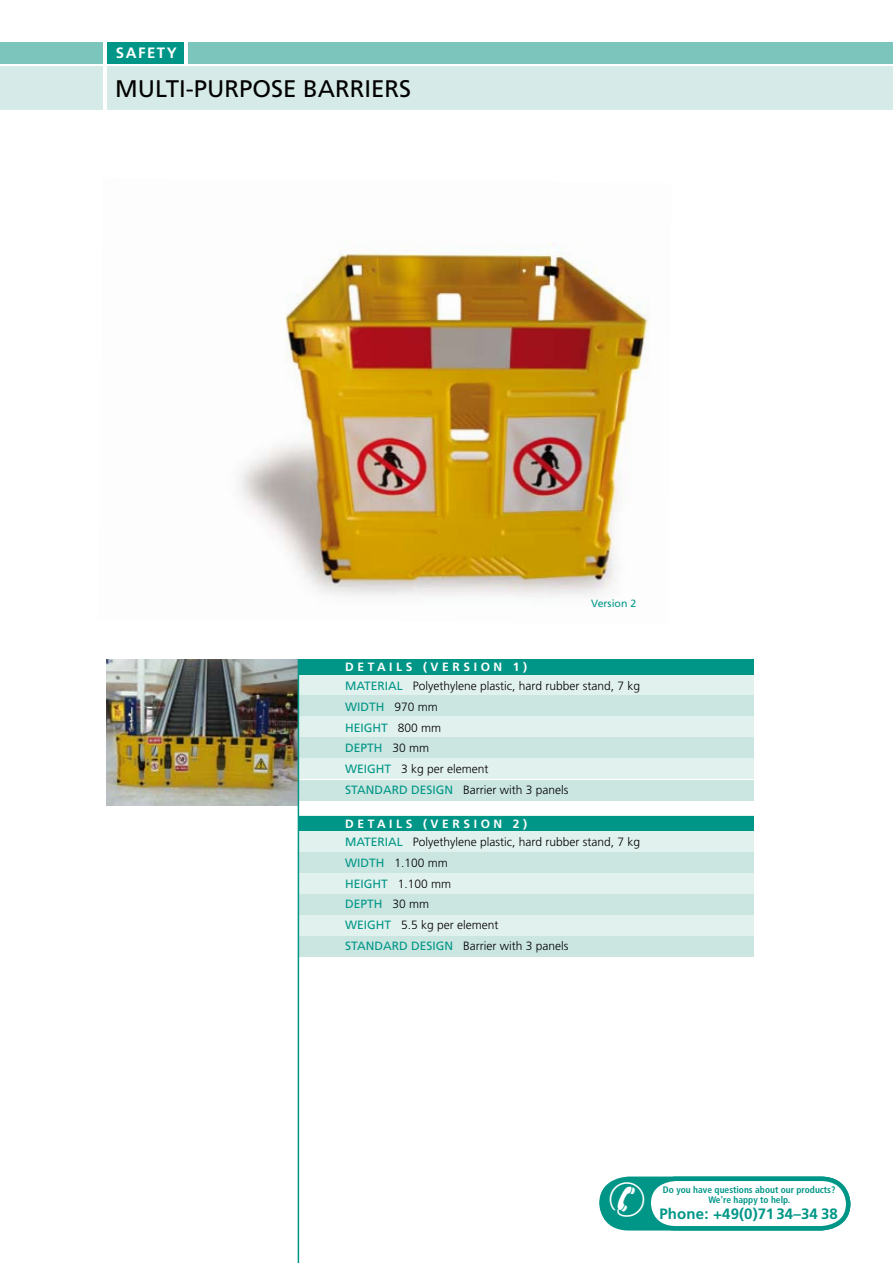
<style>
.page{position:relative;width:893px;height:1263px;background:#fff}
.page>*{position:absolute;margin:0;border:0;box-sizing:border-box;transform-origin:0 0}
.t1{font:24px "Frutiger";color:#000}
.t2{font:700 15px "Frutiger";letter-spacing:.01em;color:#009687}
.t3{font:700 15px "Frutiger";letter-spacing:.1em;color:#fff}
.t4{font:300 12px/20.7px "Frutiger";color:#000}
.t5{font:700 12px "Frutiger";letter-spacing:.3em;color:#fff}
.t6{font:12px "Frutiger";color:#009687}
.t7{font:10.5px "Frutiger";color:#009687}
.t8{font:700 condensed 9.45px/10.5px "Frutiger";color:#009687;text-align:center}
.s1{font-weight:400;color:#009687}
.s2{font-weight:700;color:#fff}
</style>
<div class="page">
<img style="left:106px;top:659px;width:192px;height:146px">
<div style="left:298px;top:816px;width:455px;height:139px;background:#e1f1ed"></div>
<div style="left:298px;top:936px;width:455px;height:20px;background:#cbe6e1"></div>
<div style="left:298px;top:894px;width:455px;height:20px;background:#cbe6e1"></div>
<div style="left:298px;top:816px;width:455px;height:16px;background:#009687"></div>
<div style="left:298px;top:831px;width:455px;height:21px;background:#e1f1ed"></div>
<div style="left:298px;top:852px;width:455px;height:20px;background:#cbe6e1"></div>
<div style="left:298px;top:659px;width:455px;height:120px;background:#e1f1ed"></div>
<div style="left:298px;top:737px;width:455px;height:21px;background:#cbe6e1"></div>
<div style="left:298px;top:659px;width:455px;height:16px;background:#009687"></div>
<div style="left:298px;top:695px;width:455px;height:21px;background:#cbe6e1"></div>
<div style="left:0;top:42px;width:893px;height:21px;background:#7bc5bc"></div>
<div style="left:0;top:67px;width:893px;height:43px;background:#d6ebe7"></div>
<img style="left:240px;top:243px;width:409px;height:354px">
<div style="left:106px;top:42px;width:80px;height:21px;background:#009687"></div>
<hr style="left:185px;top:39px;width:3px;height:27px;background:#fff">
<hr style="left:103px;top:39px;width:3px;height:91px;background:#fff">
<div style="left:298px;top:780px;width:455px;height:20px;background:#cbe6e1"></div>
<hr style="left:298px;top:659px;width:1px;height:604px;background:#009687">
<svg style="left:599px;top:1176px;width:252px;height:55px"></svg>
<p class="t3" style="left:116px;top:44px;width:62px">SAFETY</p>
<h1 class="t1" style="left:115px;top:74px;width:298px">M ULTI-PURPOSE BARRIERS</h1>
<p class="t5" style="left:345px;top:660px;width:183px">DETAILS (VERSION 1)</p>
<p class="t7" style="left:591px;top:598px;width:47px">VERSION 2</p>
<p class="t4" style="left:345px;top:676px;width:296px"><span class="s1">MATERIAL</span> Polyethylene plastic, hard rubber stand, 7 kg<br><span class="s1">WIDTH</span> 970 mm<br><span class="s1">HEIGHT</span> 800 mm<br><span class="s1">DEPTH</span> 30 mm<br><span class="s1">WEIGHT</span> 3 kg per element<br><span class="s1">STANDARD</span></p>
<p class="t6" style="left:411px;top:782px;width:8px">DESIG</p>
<p class="t4" style="left:444px;top:779px;width:126px"><span class="s1">N</span> Barrier with 3 panels</p>
<p class="t4" style="left:345px;top:814px;width:296px;line-height:18.8px"><span class="s2">DETAILS (VERSION 2)<br></span><span class="s1">MATERIAL</span> Polyethylene plastic, hard rubber stand, 7 kg</p>
<p class="t4" style="left:345px;top:853px;width:225px"><span class="s1">WIDTH</span> 1.100 mm<br><span class="s1">HEIGHT</span> 1.100 mm<br><span class="s1">DEPTH</span> 30 mm<br><span class="s1">WEIGHT</span> 5.5 kg per element<br><span class="s1">STAN DARD DESIGN</span> Barrier with 3 panels</p>
<p class="t8" style="left:663px;top:1184px;width:174px">Do you have questions about our products?<br>We're happy to help.</p>
<p class="t2" style="left:659px;top:1205px;width:180px">PHONE: +49(0)71 34–34 38</p>
</div>
